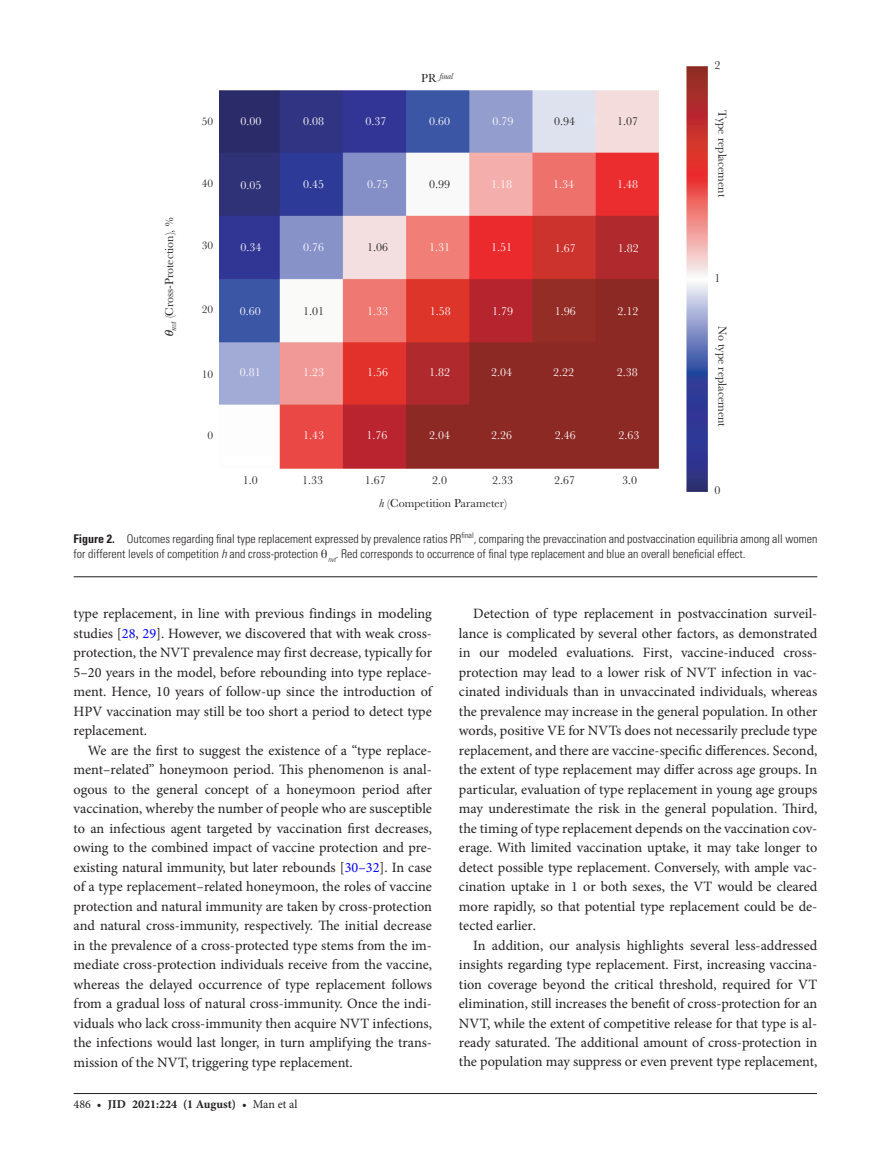
<style>
.page{position:relative;width:891px;height:1174px;background:#fff}
.page>*{position:absolute;margin:0;border:0;box-sizing:border-box;transform-origin:0 0}
.t1{font:14.25px/19.5px "Minion Pro";color:#231f20;text-align:justify}
.t2{font:300 condensed 12px/15px "Univers LT Std";color:#231f20}
.t3{font:12px "Baskerville MT Std";color:#fff}
.t4{font:12px "Baskerville MT Std";color:#231f20}
.t5{font:700 12px "Minion Pro";color:#231f20}
.t6{font:11.4px "Baskerville MT Std";color:#231f20}
.t7{font:italic 9px "Baskerville MT Std";color:#231f20}
.s1{font-style:normal;font-size:12px}
.s2{font-style:italic}
.s3{font-weight:700}
.s4{font-family:"Gandhari Unicode";font-weight:400;font-stretch:normal}
.s5{color:#00f}
.s6{font-weight:400}
</style>
<div class="page">
<hr style="left:74px;top:1093px;width:743px;height:1px;background:#231f20">
<hr style="left:74px;top:576px;width:743px;height:1px;background:#231f20">
<img style="left:219px;top:67px;width:488px;height:424px">
<p class="t4" style="left:162px;top:331px;width:116px;rotate:-90deg"><sub>nvt</sub> (Cross-Protection), %</p>
<p class="t6" style="left:202px;top:114px;width:13px">50</p>
<p class="t6" style="left:202px;top:177px;width:13px">40</p>
<p class="t6" style="left:202px;top:238px;width:13px">30</p>
<p class="t6" style="left:202px;top:303px;width:13px">20</p>
<p class="t6" style="left:202px;top:367px;width:13px">10</p>
<p class="t6" style="left:207px;top:428px;width:7px">0</p>
<p class="t7" style="left:421px;top:70px;width:33px"><span class="s1">PR</span> final</p>
<p class="t3" style="left:241px;top:114px;width:22px">0.00</p>
<p class="t3" style="left:303px;top:114px;width:22px">0.08</p>
<p class="t3" style="left:366px;top:114px;width:22px">0.37</p>
<p class="t3" style="left:429px;top:114px;width:22px">0.60</p>
<p class="t3" style="left:493px;top:114px;width:22px">0.79</p>
<p class="t4" style="left:554px;top:114px;width:22px">0.94</p>
<p class="t4" style="left:617px;top:114px;width:22px">1.07</p>
<p class="t3" style="left:241px;top:178px;width:22px">0.05</p>
<p class="t3" style="left:303px;top:178px;width:22px">0.45</p>
<p class="t3" style="left:367px;top:178px;width:22px">0.75</p>
<p class="t4" style="left:429px;top:178px;width:22px">0.99</p>
<p class="t3" style="left:491px;top:178px;width:22px">1.18</p>
<p class="t3" style="left:553px;top:178px;width:22px">1.34</p>
<p class="t3" style="left:617px;top:178px;width:22px">1.48</p>
<p class="t3" style="left:241px;top:240px;width:22px">0.34</p>
<p class="t3" style="left:303px;top:240px;width:22px">0.76</p>
<p class="t4" style="left:367px;top:240px;width:22px">1.06</p>
<p class="t3" style="left:429px;top:240px;width:22px">1.31</p>
<p class="t3" style="left:491px;top:240px;width:22px">1.51</p>
<p class="t3" style="left:555px;top:241px;width:22px">1.67</p>
<p class="t3" style="left:618px;top:241px;width:22px">1.82</p>
<p class="t3" style="left:240px;top:304px;width:22px">0.60</p>
<p class="t4" style="left:303px;top:304px;width:22px">1.01</p>
<p class="t3" style="left:367px;top:304px;width:22px">1.33</p>
<p class="t3" style="left:430px;top:304px;width:22px">1.58</p>
<p class="t3" style="left:492px;top:304px;width:22px">1.79</p>
<p class="t3" style="left:555px;top:304px;width:22px">1.96</p>
<p class="t3" style="left:617px;top:304px;width:22px">2.12</p>
<p class="t3" style="left:240px;top:366px;width:22px">0.81</p>
<p class="t3" style="left:303px;top:366px;width:22px">1.23</p>
<p class="t3" style="left:367px;top:366px;width:22px">1.56</p>
<p class="t3" style="left:429px;top:366px;width:22px">1.82</p>
<p class="t3" style="left:491px;top:366px;width:22px">2.04</p>
<p class="t3" style="left:553px;top:366px;width:22px">2.22</p>
<p class="t3" style="left:617px;top:366px;width:22px">2.38</p>
<p class="t3" style="left:303px;top:429px;width:22px">1.43</p>
<p class="t3" style="left:367px;top:429px;width:22px">1.76</p>
<p class="t3" style="left:429px;top:429px;width:22px">2.04</p>
<p class="t3" style="left:491px;top:429px;width:22px">2.26</p>
<p class="t3" style="left:555px;top:429px;width:22px">2.46</p>
<p class="t3" style="left:618px;top:429px;width:22px">2.63</p>
<p class="t4" style="left:243px;top:473px;width:16px">1.0</p>
<p class="t4" style="left:302px;top:473px;width:22px">1.33</p>
<p class="t4" style="left:365px;top:473px;width:22px">1.67</p>
<p class="t4" style="left:432px;top:473px;width:16px">2.0</p>
<p class="t4" style="left:492px;top:473px;width:22px">2.33</p>
<p class="t4" style="left:554px;top:473px;width:22px">2.67</p>
<p class="t4" style="left:622px;top:473px;width:16px">3.0</p>
<p class="t4" style="left:379px;top:496px;width:129px"><span class="s2">h</span> (Competition Parameter)</p>
<p class="t4" style="left:715px;top:59px;width:7px">2</p>
<p class="t4" style="left:729px;top:110px;width:88px;rotate:90deg">Type replacement</p>
<p class="t4" style="left:715px;top:271px;width:7px">1</p>
<p class="t4" style="left:729px;top:326px;width:102px;rotate:90deg">No type replacement</p>
<p class="t4" style="left:715px;top:483px;width:7px">0</p>
<p class="t2" style="left:74px;top:532px;width:745px"><span class="s3">Figure 2.</span> Outcomes regarding final type replacement expressed by prevalence ratios PR<sup>final</sup>, comparing the prevaccination and postvaccination equilibria among all women for different levels of competition <span class="s2">h</span> and cross-protection <span class="s4">θ</span><sub>nvt</sub>. Red corresponds to occurrence of final type replacement and blue an overall beneficial effect.</p>
<p class="t1" style="left:74px;top:604px;width:360px">type replacement, in line with previous findings in modeling studies [<span class="s5">28</span>, <span class="s5">29</span>]. However, we discovered that with weak cross&shy;protection, the NVT prevalence may first decrease, typically for 5–20 years in the model, before rebounding into type replace&shy;ment. Hence, 10 years of follow-up since the introduction of HPV vaccination may still be too short a period to detect type replacement.</p>
<p class="t1" style="left:74px;top:740px;width:360px;text-indent:14px">We are the first to suggest the existence of a “type replace&shy;ment–related” honeymoon period. This phenomenon is anal&shy;ogous to the general concept of a honeymoon period after vaccination, whereby the number of people who are susceptible to an infectious agent targeted by vaccination first decreases, owing to the combined impact of vaccine protection and pre&shy;existing natural immunity, but later rebounds [<span class="s5">30–32</span>]. In case of a type replacement–related honeymoon, the roles of vaccine protection and natural immunity are taken by cross-protection and natural cross-immunity, respectively. The initial decrease in the prevalence of a cross-protected type stems from the im&shy;mediate cross-protection individuals receive from the vaccine, whereas the delayed occurrence of type replacement follows from a gradual loss of natural cross-immunity. Once the indi&shy;viduals who lack cross-immunity then acquire NVT infections, the infections would last longer, in turn amplifying the trans&shy;mission of the NVT, triggering type replacement.</p>
<p class="t5" style="left:74px;top:1095px;width:225px"><span class="s6">486 •</span> jid 2021:224 (1 August) <span class="s6">• Man et al</span></p>
<p class="t1" style="left:459px;top:604px;width:360px;text-indent:14px">Detection of type replacement in postvaccination surveil&shy;lance is complicated by several other factors, as demonstrated in our modeled evaluations. First, vaccine-induced cross&shy;protection may lead to a lower risk of NVT infection in vac&shy;cinated individuals than in unvaccinated individuals, whereas the prevalence may increase in the general population. In other words, positive VE for NVTs does not necessarily preclude type replacement, and there are vaccine-specific differences. Second, the extent of type replacement may differ across age groups. In particular, evaluation of type replacement in young age groups may underestimate the risk in the general population. Third, the timing of type replacement depends on the vaccination cov&shy;erage. With limited vaccination uptake, it may take longer to detect possible type replacement. Conversely, with ample vac&shy;cination uptake in 1 or both sexes, the VT would be cleared more rapidly, so that potential type replacement could be de&shy;tected earlier.</p>
<p class="t1" style="left:459px;top:935px;width:360px;text-indent:14px">In addition, our analysis highlights several less-addressed insights regarding type replacement. First, increasing vaccina&shy;tion coverage beyond the critical threshold, required for VT elimination, still increases the benefit of cross-protection for an NVT, while the extent of competitive release for that type is al&shy;ready saturated. The additional amount of cross-protection in the population may suppress or even prevent type replacement,</p>
</div>
